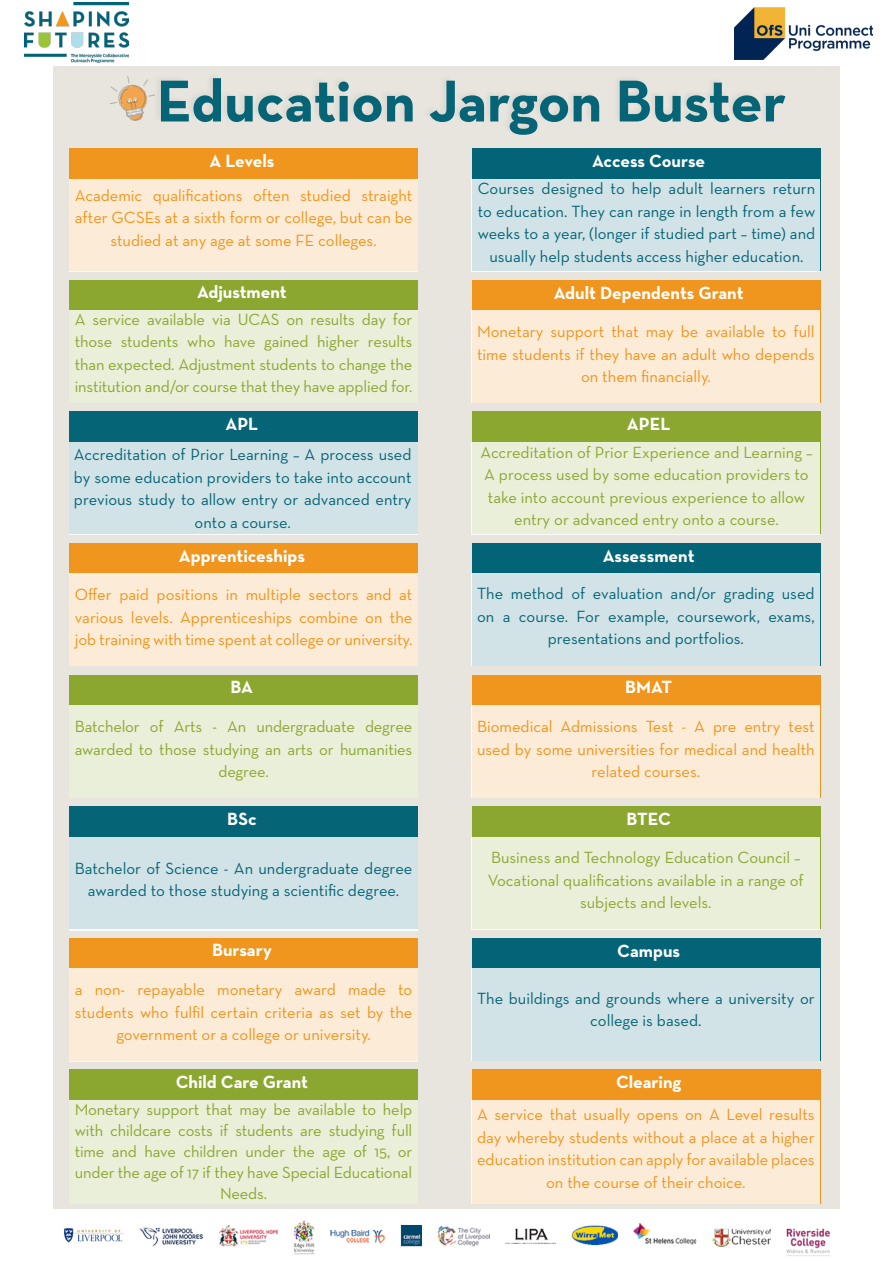
<style>
.page{position:relative;width:893px;height:1263px;background:#fff}
.page>*{position:absolute;margin:0;border:0;box-sizing:border-box;transform-origin:0 0}
.t1{font:700 60px "Neutra Text";color:#056476}
.t2{font:700 18px "Neutra Text";color:#fff}
.t3{font:16.5px/22.5px "Neutra Text";letter-spacing:-.01em;color:#8ba730;text-align:center}
.t4{font:16.5px/22.5px "Neutra Text";color:#056476;text-align:center}
.t5{font:16.5px/22.5px "Neutra Text";color:#f1951a;text-align:center}
.t6{font:16.5px/22.5px "Neutra Text";color:#f0951d;text-align:center}
</style>
<div class="page">
<div style="left:53px;top:67px;width:786px;height:1142px;background:#e2e0d7"></div>
<div style="left:152px;top:71px;width:634px;height:66px;background:#e7e5dd"></div>
<img style="left:24px;top:2px;width:105px;height:61px">
<img style="left:734px;top:7px;width:138px;height:53px">
<img style="left:64px;top:1220px;width:767px;height:36px">
<img style="left:110px;top:76px;width:45px;height:45px">
<div style="left:69px;top:148px;width:349px;height:123px;background:#f0951d"></div>
<div style="left:69px;top:179px;width:349px;height:92px;background:#fcebd6"></div>
<div style="left:472px;top:148px;width:348px;height:123px;background:#036478"></div>
<div style="left:472px;top:179px;width:348px;height:92px;background:#d1e3e6"></div>
<div style="left:69px;top:280px;width:349px;height:123px;background:#8ba730"></div>
<div style="left:69px;top:311px;width:349px;height:92px;background:#eaefd9"></div>
<div style="left:472px;top:280px;width:348px;height:123px;background:#f0951d"></div>
<div style="left:472px;top:311px;width:348px;height:92px;background:#fcebd6"></div>
<div style="left:69px;top:411px;width:349px;height:123px;background:#056476"></div>
<div style="left:69px;top:442px;width:349px;height:92px;background:#d1e3e6"></div>
<div style="left:472px;top:411px;width:348px;height:123px;background:#8ba730"></div>
<div style="left:472px;top:442px;width:348px;height:92px;background:#eaefd9"></div>
<div style="left:69px;top:543px;width:349px;height:123px;background:#f0951d"></div>
<div style="left:69px;top:574px;width:349px;height:92px;background:#fcebd6"></div>
<div style="left:472px;top:543px;width:348px;height:123px;background:#036478"></div>
<div style="left:472px;top:574px;width:348px;height:92px;background:#d1e3e6"></div>
<div style="left:69px;top:674px;width:349px;height:123px;background:#8ba730"></div>
<div style="left:69px;top:705px;width:349px;height:92px;background:#eaefd9"></div>
<div style="left:472px;top:674px;width:348px;height:123px;background:#f0951d"></div>
<div style="left:472px;top:705px;width:348px;height:93px;background:#fcebd6"></div>
<div style="left:69px;top:806px;width:349px;height:123px;background:#056476"></div>
<div style="left:69px;top:837px;width:349px;height:93px;background:#d1e3e6"></div>
<div style="left:472px;top:806px;width:348px;height:123px;background:#8ba730"></div>
<div style="left:472px;top:837px;width:348px;height:92px;background:#eaefd9"></div>
<div style="left:69px;top:938px;width:349px;height:123px;background:#f0951d"></div>
<div style="left:69px;top:968px;width:349px;height:94px;background:#fcebd6"></div>
<div style="left:472px;top:938px;width:348px;height:123px;background:#036478"></div>
<div style="left:472px;top:969px;width:348px;height:92px;background:#d1e3e6"></div>
<div style="left:69px;top:1069px;width:349px;height:135px;background:#8ba730"></div>
<div style="left:69px;top:1100px;width:349px;height:104px;background:#eaefd9"></div>
<div style="left:472px;top:1069px;width:348px;height:135px;background:#f0951d"></div>
<div style="left:472px;top:1100px;width:348px;height:104px;background:#fcebd6"></div>
<h1 class="t1" style="left:157px;top:64px;width:631px">Education Jargon Buster</h1>
<p class="t2" style="left:209px;top:149px;width:67px">A Levels</p>
<p class="t5" style="left:75px;top:184px;width:339px">Academic qualifications often studied straight after GCSEs at a sixth form or college, but can be studied at any age at some FE colleges.</p>
<p class="t2" style="left:592px;top:150px;width:115px">Access Course</p>
<p class="t4" style="left:478px;top:177px;width:339px">Courses designed to help adult learners return to education. They can range in length from a few weeks to a year, (longer if studied part – time) and usually help students access higher education.</p>
<p class="t2" style="left:197px;top:281px;width:91px">Adjustment</p>
<p class="t3" style="left:75px;top:307px;width:339px;text-align:justify">A service available via UCAS on results day for those students who have gained higher results than expected. Adjustment students to change the institution and/or course that they have applied for.</p>
<p class="t2" style="left:225px;top:413px;width:34px">APL</p>
<p class="t4" style="left:74px;top:443px;width:339px">Accreditation of Prior Learning – A process used by some education providers to take into account previous study to allow entry or advanced entry onto a course.</p>
<p class="t2" style="left:179px;top:544px;width:128px">Apprenticeships</p>
<p class="t5" style="left:75px;top:583px;width:339px;text-align:justify">Offer paid positions in multiple sectors and at various levels. Apprenticeships combine on the job training with time spent at college or university.</p>
<p class="t2" style="left:231px;top:676px;width:24px">BA</p>
<p class="t3" style="left:75px;top:715px;width:339px">Batchelor of Arts - An undergraduate degree awarded to those studying an arts or humanities degree.</p>
<p class="t2" style="left:227px;top:807px;width:31px">BSc</p>
<p class="t4" style="left:75px;top:857px;width:339px">Batchelor of Science - An undergraduate degree awarded to those studying a scientific degree.</p>
<p class="t2" style="left:212px;top:939px;width:61px">Bursary</p>
<p class="t5" style="left:75px;top:978px;width:339px">a non- repayable monetary award made to students who fulfil certain criteria as set by the government or a college or university.</p>
<p class="t2" style="left:176px;top:1071px;width:134px">Child Care Grant</p>
<p class="t3" style="left:75px;top:1099px;width:339px;line-height:21px">Monetary support that may be available to help with childcare costs if students are studying full time and have children under the age of 15, or under the age of 17 if they have Special Educational Needs.</p>
<p class="t2" style="left:554px;top:281px;width:191px">Adult Dependents Grant</p>
<p class="t6" style="left:477px;top:320px;width:339px">Monetary support that may be available to full time students if they have an adult who depends on them financially.</p>
<p class="t2" style="left:627px;top:413px;width:45px">APEL</p>
<p class="t3" style="left:480px;top:440px;width:334px">Accreditation of Prior Experience and Learning – A process used by some education providers to take into account previous experience to allow entry or advanced entry onto a course.</p>
<p class="t2" style="left:603px;top:544px;width:93px">Assessment</p>
<p class="t4" style="left:477px;top:582px;width:339px">The method of evaluation and/or grading used on a course. For example, coursework, exams, presentations and portfolios.</p>
<p class="t2" style="left:625px;top:676px;width:48px">BMAT</p>
<p class="t6" style="left:477px;top:715px;width:339px">Biomedical Admissions Test - A pre entry test used by some universities for medical and health related courses.</p>
<p class="t2" style="left:626px;top:807px;width:46px">BTEC</p>
<p class="t3" style="left:488px;top:846px;width:317px">Business and Technology Education Council –<br>Vocational qualifications available in a range of subjects and levels.</p>
<p class="t2" style="left:617px;top:939px;width:64px">Campus</p>
<p class="t4" style="left:477px;top:986px;width:339px">The buildings and grounds where a university or college is based.</p>
<p class="t2" style="left:616px;top:1071px;width:67px">Clearing</p>
<p class="t6" style="left:477px;top:1103px;width:339px">A service that usually opens on A Level results day whereby students without a place at a higher education institution can apply for available places on the course of their choice.</p>
</div>
